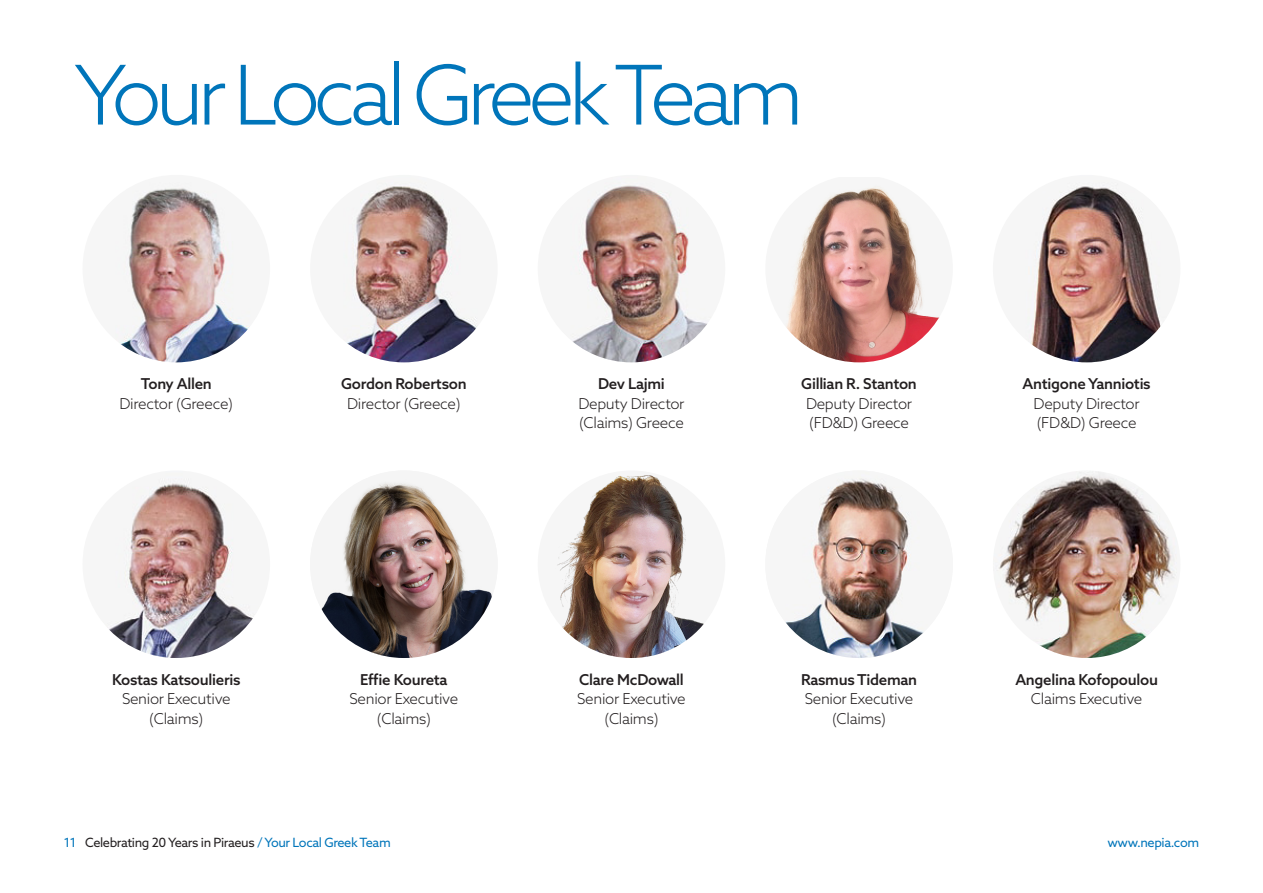
<style>
.page{position:relative;width:1263px;height:893px;background:#fff}
.page>*{position:absolute;margin:0;border:0;box-sizing:border-box;transform-origin:0 0}
.NORTH_-_Title{font:300 82.5px "Azo Sans";letter-spacing:-.08em;color:#0075ba}
.t1{font:300 15px/19.5px "Azo Sans";letter-spacing:-.02em;color:#231f20;text-align:center}
.t2{font:500 15px "Azo Sans";letter-spacing:-.02em;color:#231f20}
.NORTH_-_Navigation{font:12.75px "Azo Sans";letter-spacing:-.03em;color:#231f20}
.NORTH_-_Navigation-2{font:12.75px "Azo Sans";letter-spacing:-.03em;color:#0075ba}
.s1{color:#0075ba}
</style>
<div class="page">
<img style="left:83px;top:175px;width:187px;height:187px;border-radius:94px">
<img style="left:310px;top:175px;width:188px;height:187px;border-radius:94px">
<img style="left:538px;top:175px;width:187px;height:187px;border-radius:94px">
<img style="left:785px;top:185px;width:155px;height:177px">
<img style="left:993px;top:175px;width:187px;height:187px;border-radius:94px">
<img style="left:83px;top:470px;width:187px;height:188px;border-radius:94px">
<img style="left:310px;top:470px;width:188px;height:188px;border-radius:94px">
<div style="left:538px;top:470px;width:187px;height:188px;background:#f6f6f6;border-radius:50%"></div>
<img style="left:557px;top:475px;width:147px;height:183px">
<img style="left:765px;top:470px;width:188px;height:188px;border-radius:94px">
<img style="left:993px;top:470px;width:187px;height:188px;border-radius:94px">
<p class="NORTH_-_Title" style="left:74px;top:41px;width:732px">Your Local Greek Team</p>
<p class="t2" style="left:141px;top:374px;width:73px">Tony Allen</p>
<p class="t1" style="left:120px;top:393px;width:115px">Director (Greece)</p>
<p class="t2" style="left:341px;top:374px;width:127px">Gordon Robertson</p>
<p class="t1" style="left:347px;top:393px;width:115px">Director (Greece)</p>
<p class="t2" style="left:112px;top:670px;width:130px">Kostas Katsoulieris</p>
<p class="t1" style="left:122px;top:689px;width:110px">Senior Executive (Claims)</p>
<p class="t2" style="left:360px;top:670px;width:89px">Effie Koureta</p>
<p class="t1" style="left:350px;top:689px;width:110px">Senior Executive (Claims)</p>
<p class="t2" style="left:598px;top:374px;width:68px">Dev Lajmi</p>
<p class="t1" style="left:578px;top:393px;width:108px;text-align:left">Deputy Director (Claims) Greece</p>
<p class="t2" style="left:579px;top:670px;width:106px">Clare McDowall</p>
<p class="t1" style="left:577px;top:689px;width:110px">Senior Executive (Claims)</p>
<p class="t2" style="left:801px;top:374px;width:117px">Gillian R. Stanton</p>
<p class="t1" style="left:806px;top:393px;width:108px;text-align:left">Deputy Director (FD&amp;D) Greece</p>
<p class="t2" style="left:801px;top:670px;width:118px">Rasmus Tideman</p>
<p class="t1" style="left:805px;top:689px;width:110px">Senior Executive (Claims)</p>
<p class="t2" style="left:1022px;top:374px;width:130px">Antigone Yanniotis</p>
<p class="t1" style="left:1033px;top:393px;width:108px;text-align:left">Deputy Director (FD&amp;D) Greece</p>
<p class="t2" style="left:1015px;top:670px;width:144px">Angelina Kofopoulou</p>
<p class="t1" style="left:1031px;top:689px;width:113px">Claims Executive</p>
<p class="NORTH_-_Navigation" style="left:64px;top:834px;width:328px"><span class="s1">11</span> Celebrating 20 Years in Piraeus <span class="s1">/ Your Local Greek Team</span></p>
<p class="NORTH_-_Navigation-2" style="left:1107px;top:834px;width:93px">www.nepia.com</p>
</div>
